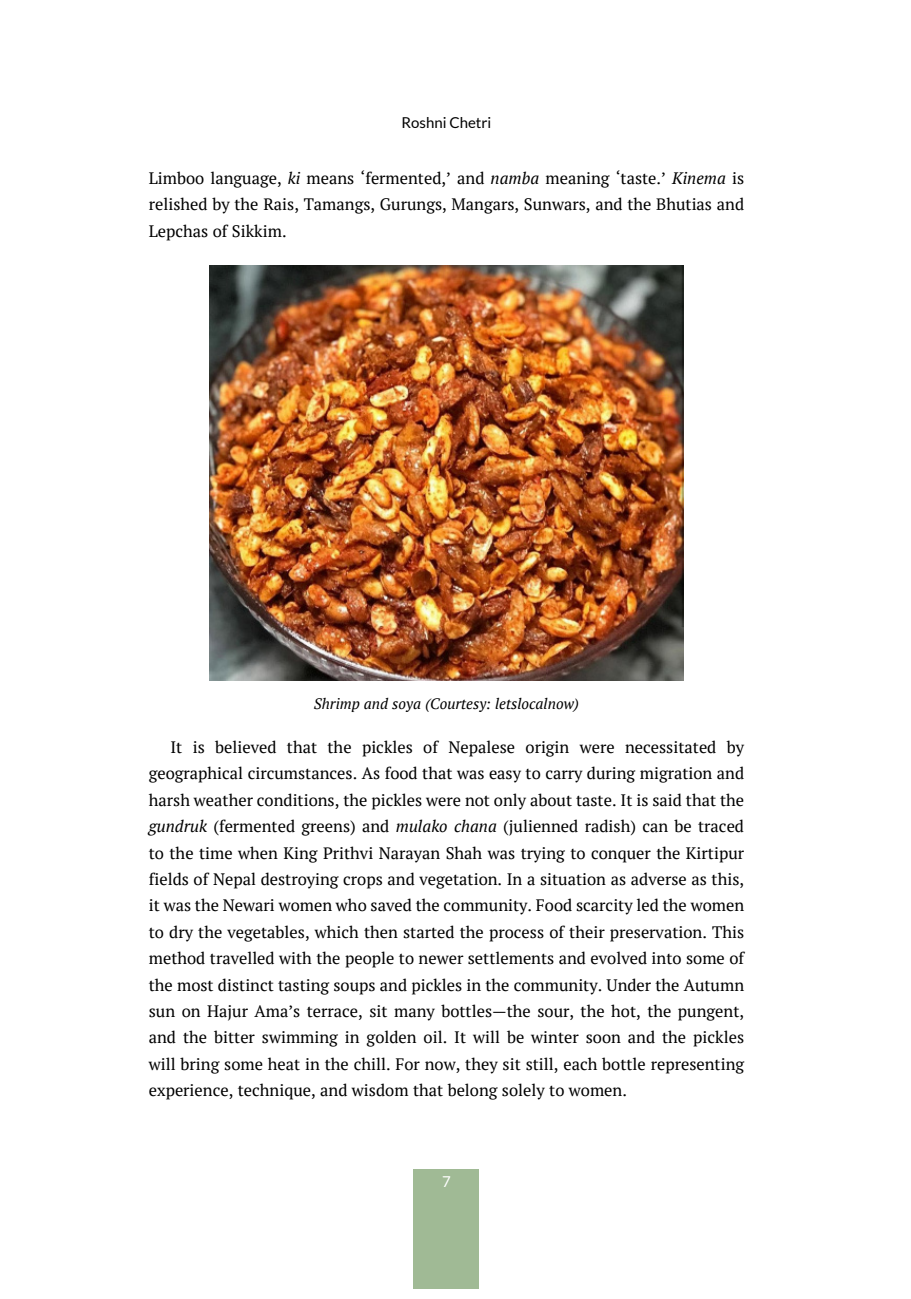
<style>
.page{position:relative;width:911px;height:1299px;background:#fff}
.page>*{position:absolute;margin:0;border:0;box-sizing:border-box;transform-origin:0 0}
.t1{font:16.5px/26.4px "PT Serif";color:#000;text-align:justify}
.t2{font:italic 15px "PT Serif";color:#000}
.t3{font:15px "Lato";color:#000}
.t4{font:15px "Lato";color:#fff}
.s1{font-style:italic}
</style>
<div class="page">
<div style="left:414px;top:1169px;width:65px;height:120px;background:#a0ba95"></div>
<img style="left:209px;top:266px;width:474px;height:414px">
<p class="t3" style="left:402px;top:114px;width:91px">Roshni Chetri</p>
<p class="t1" style="left:149px;top:165px;width:597px">Limboo language, <span class="s1">ki</span> means ‘fermented,’ and <span class="s1">namba</span> meaning ‘taste.’ <span class="s1">Kinema</span> is relished by the Rais, Tamangs, Gurungs, Mangars, Sunwars, and the Bhutias and Lepchas of Sikkim.</p>
<p class="t2" style="left:314px;top:694px;width:267px">Shrimp and soya (Courtesy: letslocalnow)</p>
<p class="t1" style="left:149px;top:734px;width:597px;text-indent:22px">It is believed that the pickles of Nepalese origin were necessitated by geographical circumstances. As food that was easy to carry during migration and harsh weather conditions, the pickles were not only about taste. It is said that the <span class="s1">gundruk</span> (fermented greens) and <span class="s1">mulako chana</span> (julienned radish) can be traced to the time when King Prithvi Narayan Shah was trying to conquer the Kirtipur fields of Nepal destroying crops and vegetation. In a situation as adverse as this, it was the Newari women who saved the community. Food scarcity led the women to dry the vegetables, which then started the process of their preservation. This method travelled with the people to newer settlements and evolved into some of the most distinct tasting soups and pickles in the community. Under the Autumn sun on Hajur Ama’s terrace, sit many bottles—the sour, the hot, the pungent, and the bitter swimming in golden oil. It will be winter soon and the pickles will bring some heat in the chill. For now, they sit still, each bottle representing experience, technique, and wisdom that belong solely to women.</p>
<p class="t4" style="left:442px;top:1174px;width:10px">7</p>
</div>
